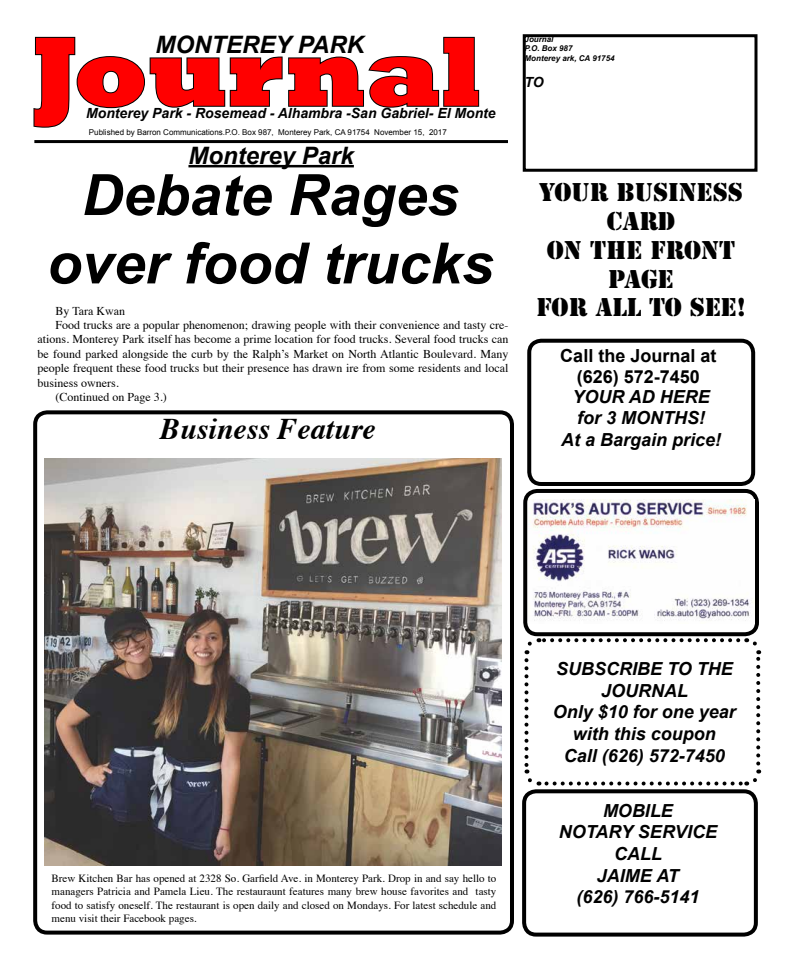
<style>
.page{position:relative;width:792px;height:972px;background:#fff}
.page>*{position:absolute;margin:0;border:0;box-sizing:border-box;transform-origin:0 0}
.t1{font:800 100px "Rockwell";color:#f00}
.t2{font:italic 700 57px/68.4px "Arial";color:#000;text-align:center}
.t3{font:italic 700 30px "Times";color:#000}
.t4{font:24px/28.8px "Stencil Std";color:#000;text-align:center}
.t5{font:italic 700 24px "Arial";color:#000}
.t6{font:italic 700 18px/21.6px "Arial";color:#000;text-align:center}
.t7{font:700 18px/21.6px "Arial";color:#000;text-align:center}
.t8{font:italic 700 14px "Arial";color:#000}
.t9{font:12px "Times";color:#000}
.t10{font:11px/13.2px "Times";color:#000;text-align:justify}
.t11{font:8px "Arial";color:#000}
.t12{font:italic 700 8px/9.6px "Arial";color:#000}
</style>
<div class="page">
<svg style="left:33px;top:36px;width:447px;height:92px"></svg>
<hr style="left:34px;top:140px;width:474px;height:3px;background:#000">
<div style="left:523px;top:489px;width:236px;height:147px;border:4px solid #000;border-radius:12px"></div>
<svg style="left:524px;top:660px;width:15px;height:126px"></svg>
<svg style="left:546px;top:770px;width:216px;height:16px"></svg>
<svg style="left:746px;top:636px;width:15px;height:128px"></svg>
<svg style="left:524px;top:638px;width:214px;height:16px"></svg>
<div style="left:522px;top:789px;width:236px;height:148px;border:4px solid #000;border-radius:12px"></div>
<div style="left:523px;top:34px;width:235px;height:138px;border:3px solid #000"></div>
<div style="left:527px;top:339px;width:228px;height:147px;border:4px solid #000;border-radius:12px"></div>
<hr style="left:188px;top:165px;width:166px;height:2px;background:#000">
<img style="left:528px;top:499px;width:227px;height:124px">
<img style="left:44px;top:458px;width:458px;height:408px">
<div style="left:33px;top:410px;width:481px;height:525px;border:4px solid #000;border-radius:12px"></div>
<h3 class="t5" style="left:156px;top:29px;width:210px">MONTEREY PARK</h3>
<h1 class="t1" style="left:33px;top:14px;width:451px">Journal</h1>
<p class="t8" style="left:86px;top:104px;width:411px">Monterey Park - Rosemead - Alhambra -San Gabriel- El Monte</p>
<p class="t11" style="left:89px;top:127px;width:359px">Published by Barron Communications.P.O. Box 987, Monterey Park, CA 91754 November 15, 2017</p>
<h3 class="t5" style="left:188px;top:140px;width:167px">Monterey Park</h3>
<h2 class="t2" style="left:47px;top:163px;width:448px">Debate Rages over food trucks</h2>
<p class="t9" style="left:56px;top:299px;width:71px">By Tara Kwan</p>
<p class="t9" style="left:56px;top:314px;width:454px">Food trucks are a popular phenomenon; drawing people with their convenience and tasty cre-</p>
<p class="t9" style="left:38px;top:328px;width:472px">ations. Monterey Park itself has become a prime location for food trucks. Several food trucks can</p>
<p class="t9" style="left:38px;top:343px;width:472px">be found parked alongside the curb by the Ralph’s Market on North Atlantic Boulevard. Many</p>
<p class="t9" style="left:38px;top:357px;width:472px">people frequent these food trucks but their presence has drawn ire from some residents and local</p>
<p class="t9" style="left:38px;top:371px;width:83px">business owners.</p>
<p class="t9" style="left:56px;top:386px;width:113px">(Continued on Page 3.)</p>
<h3 class="t3" style="left:160px;top:400px;width:217px">Business Feature</h3>
<p class="t12" style="left:525px;top:35px;width:91px">Journal<br>P.O. Box 987<br>Monterey ark, CA 91754</p>
<p class="t8" style="left:525px;top:73px;width:21px">TO</p>
<h3 class="t4" style="left:536px;top:178px;width:211px">YOUR BUSINESS<br>CARD<br>ON THE FRONT<br>PAGE<br>FOR ALL TO SEE!</h3>
<h3 class="t7" style="left:560px;top:345px;width:158px">Call the Journal at (626) 572-7450</h3>
<h3 class="t6" style="left:561px;top:386px;width:162px">YOUR AD HERE for 3 MONTHS!<br>At a Bargain price!</h3>
<p class="t10" style="left:52px;top:871px;width:446px">Brew Kitchen Bar has opened at 2328 So. Garfield Ave. in Monterey Park. Drop in and say hello to managers Patricia and Pamela Lieu. The restauraunt features many brew house favorites and tasty food to satisfy oneself. The restaurant is open daily and closed on Mondays. For latest schedule and menu visit their Facebook pages.</p>
<h3 class="t6" style="left:553px;top:659px;width:185px">SUBSCRIBE TO THE<br>JOURNAL<br>Only $10 for one year with this coupon<br>Call (626) 572-7450</h3>
<h3 class="t6" style="left:559px;top:800px;width:160px">MOBILE<br>NOTARY SERVICE<br>CALL<br>JAIME AT<br>(626) 766-5141</h3>
</div>
